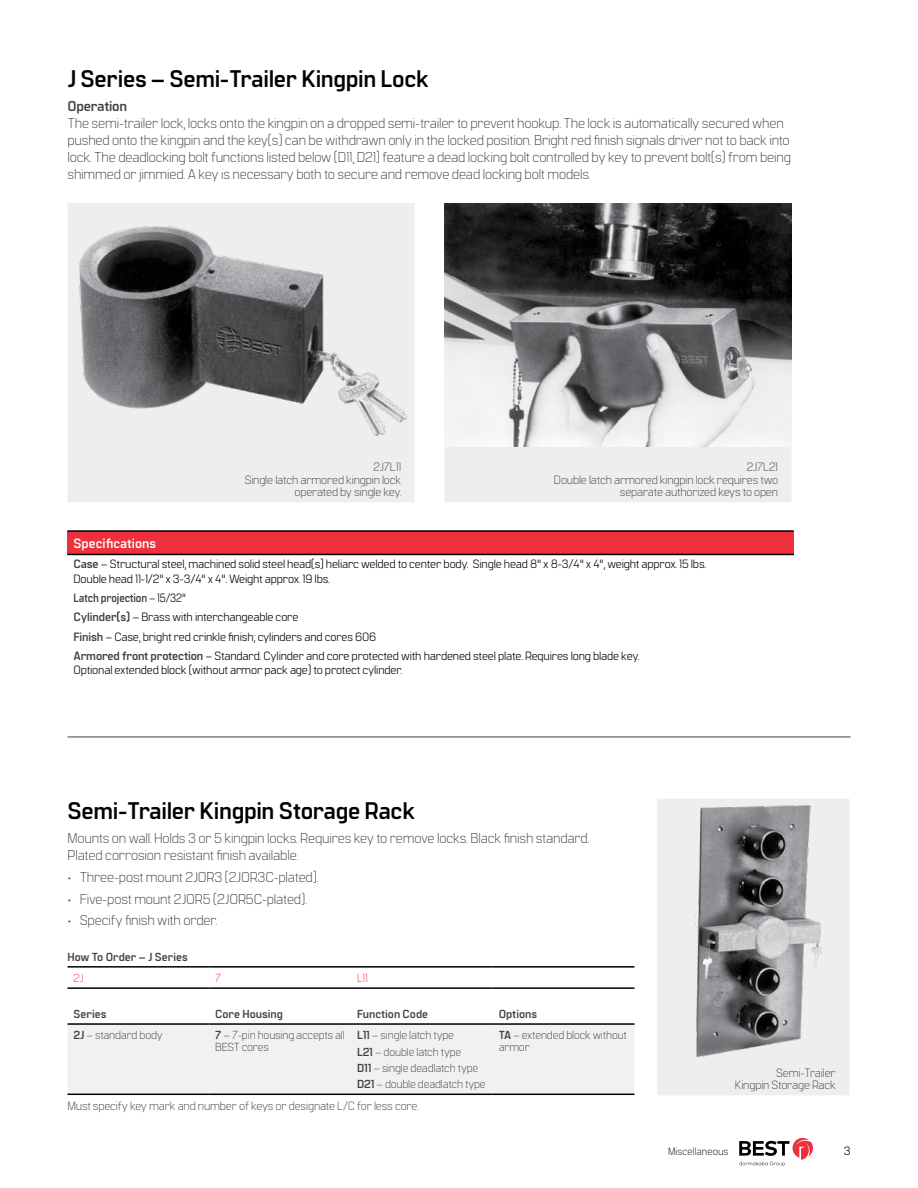
<style>
.page{position:relative;width:918px;height:1188px;background:#fff}
.page>*{position:absolute;margin:0;border:0;box-sizing:border-box;transform-origin:0 0}
.t1{font:700 24px "Manifold CF";letter-spacing:-.015em;color:#000}
.t2{font:300 14.25px/17.1px "Manifold CF";letter-spacing:-.015em;color:#414042}
.t3{font:700 14.25px "Manifold CF";letter-spacing:-.015em;color:#414042}
.t4{font:700 13.5px "Manifold CF";color:#fff}
.t5{font:12px/14.4px "Manifold CF";letter-spacing:-.015em;color:#000}
.t6{font:300 12px/12.8px "Manifold CF";letter-spacing:-.015em;color:#414042;text-align:right}
.t7{font:12px/19.4px "Manifold CF";letter-spacing:-.015em;color:#000;scale:.9 1}
.t8{font:300 11.7px/16.4px "Manifold CF";letter-spacing:-.015em;color:#414042}
.t9{font:700 11.7px "Manifold CF";color:#414042}
.t10{font:300 11.7px "Manifold CF";color:#ee303c}
.t11{font:300 10.5px "Manifold CF";color:#000}
.s1{font-weight:700;color:#414042}
.s2{font-weight:700}
</style>
<div class="page">
<svg style="left:739px;top:1138px;width:74px;height:28px"></svg>
<div style="left:68px;top:203px;width:347px;height:299px;background:#efeeed"></div>
<div style="left:444px;top:203px;width:348px;height:299px;background:#efeeed"></div>
<div style="left:657px;top:799px;width:192px;height:296px;background:#efeeed"></div>
<div style="left:68px;top:1025px;width:566px;height:69px;background:#f1f1f2"></div>
<hr style="left:68px;top:966px;width:141px;height:2px;background:#000">
<hr style="left:209px;top:966px;width:142px;height:2px;background:#000">
<hr style="left:351px;top:966px;width:142px;height:2px;background:#000">
<hr style="left:493px;top:966px;width:141px;height:2px;background:#000">
<hr style="left:68px;top:987px;width:141px;height:2px;background:#000">
<hr style="left:209px;top:987px;width:142px;height:2px;background:#000">
<hr style="left:351px;top:987px;width:142px;height:2px;background:#000">
<hr style="left:493px;top:987px;width:141px;height:2px;background:#000">
<hr style="left:68px;top:1023px;width:141px;height:2px;background:#000">
<hr style="left:209px;top:1023px;width:142px;height:2px;background:#000">
<hr style="left:351px;top:1023px;width:142px;height:2px;background:#000">
<hr style="left:493px;top:1023px;width:141px;height:2px;background:#000">
<hr style="left:68px;top:1094px;width:141px;height:1px;background:#000">
<hr style="left:209px;top:1094px;width:142px;height:1px;background:#000">
<hr style="left:351px;top:1094px;width:142px;height:1px;background:#000">
<hr style="left:493px;top:1094px;width:141px;height:1px;background:#000">
<hr style="left:68px;top:737px;width:782px;height:1px;background:#414042">
<div style="left:68px;top:531px;width:726px;height:23px;background:#ee303c"></div>
<hr style="left:68px;top:530px;width:726px;height:2px;background:#000">
<hr style="left:68px;top:554px;width:726px;height:1px;background:#000">
<img style="left:80px;top:227px;width:326px;height:208px">
<img style="left:445px;top:203px;width:347px;height:244px">
<img style="left:695px;top:806px;width:127px;height:250px">
<h1 class="t1" style="left:68px;top:64px;width:363px">J Series – Semi-Trailer Kingpin Lock</h1>
<p class="t3" style="left:68px;top:97px;width:61px">Operation</p>
<p class="t2" style="left:68px;top:114px;width:725px">The semi-trailer lock, locks onto the kingpin on a dropped semi-trailer to prevent hookup. The lock is automatically secured when pushed onto the kingpin and the key(s) can be withdrawn only in the locked position. Bright red finish signals driver not to back into lock. The deadlocking bolt functions listed below (D11, D21) feature a dead locking bolt controlled by key to prevent bolt(s) from being shimmed or jimmied. A key is necessary both to secure and remove dead locking bolt models.</p>
<p class="t6" style="left:245px;top:460px;width:158px">2J7L11<br>Single latch armored kingpin lock operated by single key.</p>
<p class="t6" style="left:554px;top:460px;width:226px">2J7L21<br>Double latch armored kingpin lock requires two separate authorized keys to open</p>
<p class="t4" style="left:74px;top:536px;width:84px">Specifications</p>
<p class="t5" style="left:74px;top:557px;width:634px"><span class="s1">Case</span> – Structural steel, machined solid steel head(s) heliarc welded to center body. Single head 8" x 8-3/4" x 4", weight approx. 15 lbs.<br>Double head 11-1/2" x 3-3/4" x 4". Weight approx. 19 lbs.</p>
<p class="t7" style="left:74px;top:588px;width:630px"><span class="s1">Latch projection</span> – 15/32"<br><span class="s1">Cylinder(s)</span> – Brass with interchangeable core<br><span class="s1">Finish</span> – Case, bright red crinkle finish; cylinders and cores 606<br><span class="s1">Armored front protection</span> – Standard. Cylinder and core protected with hardened steel plate. Requires long blade key.</p>
<p class="t5" style="left:74px;top:663px;width:331px">Optional extended block (without armor pack age) to protect cylinder.</p>
<h1 class="t1" style="left:68px;top:797px;width:349px">Semi-Trailer Kingpin Storage Rack</h1>
<p class="t2" style="left:68px;top:829px;width:523px">Mounts on wall. Holds 3 or 5 kingpin locks. Requires key to remove locks. Black finish standard.<br>Plated corrosion resistant finish available.</p>
<p class="t2" style="left:68px;top:869px;width:252px">• Three-post mount 2JOR3 (2JOR3C-plated).</p>
<p class="t2" style="left:68px;top:890px;width:241px">• Five-post mount 2JOR5 (2JOR5C-plated).</p>
<p class="t2" style="left:68px;top:912px;width:151px">• Specify finish with order.</p>
<p class="t9" style="left:68px;top:950px;width:122px">How To Order – J Series</p>
<p class="t10" style="left:73px;top:971px;width:12px">2J</p>
<p class="t10" style="left:215px;top:971px;width:8px">7</p>
<p class="t10" style="left:357px;top:971px;width:12px">L11</p>
<p class="t9" style="left:74px;top:1007px;width:34px">Series</p>
<p class="t9" style="left:215px;top:1007px;width:69px">Core Housing</p>
<p class="t9" style="left:357px;top:1007px;width:73px">Function Code</p>
<p class="t9" style="left:499px;top:1007px;width:40px">Options</p>
<p class="t8" style="left:74px;top:1027px;width:91px"><span class="s2">2J</span> – standard body</p>
<p class="t8" style="left:215px;top:1029px;width:131px;line-height:12px"><span class="s2">7</span> – 7-pin housing accepts all<br>BEST cores</p>
<p class="t8" style="left:357px;top:1027px;width:130px"><span class="s2">L11</span> – single latch type<br><span class="s2">L21</span> – double latch type<br><span class="s2">D11</span> – single deadlatch type<br><span class="s2">D21</span> – double deadlatch type</p>
<p class="t8" style="left:499px;top:1029px;width:130px;line-height:12px"><span class="s2">TA</span> – extended block without armor</p>
<p class="t6" style="left:68px;top:1099px;width:353px">Must specify key mark and number of keys or designate L/C for less core.</p>
<p class="t6" style="left:735px;top:1066px;width:102px">Semi-Trailer<br>Kingpin Storage Rack</p>
<p class="t11" style="left:668px;top:1145px;width:62px">Miscellaneous</p>
<p class="t5" style="left:844px;top:1144px;width:8px">3</p>
</div>
